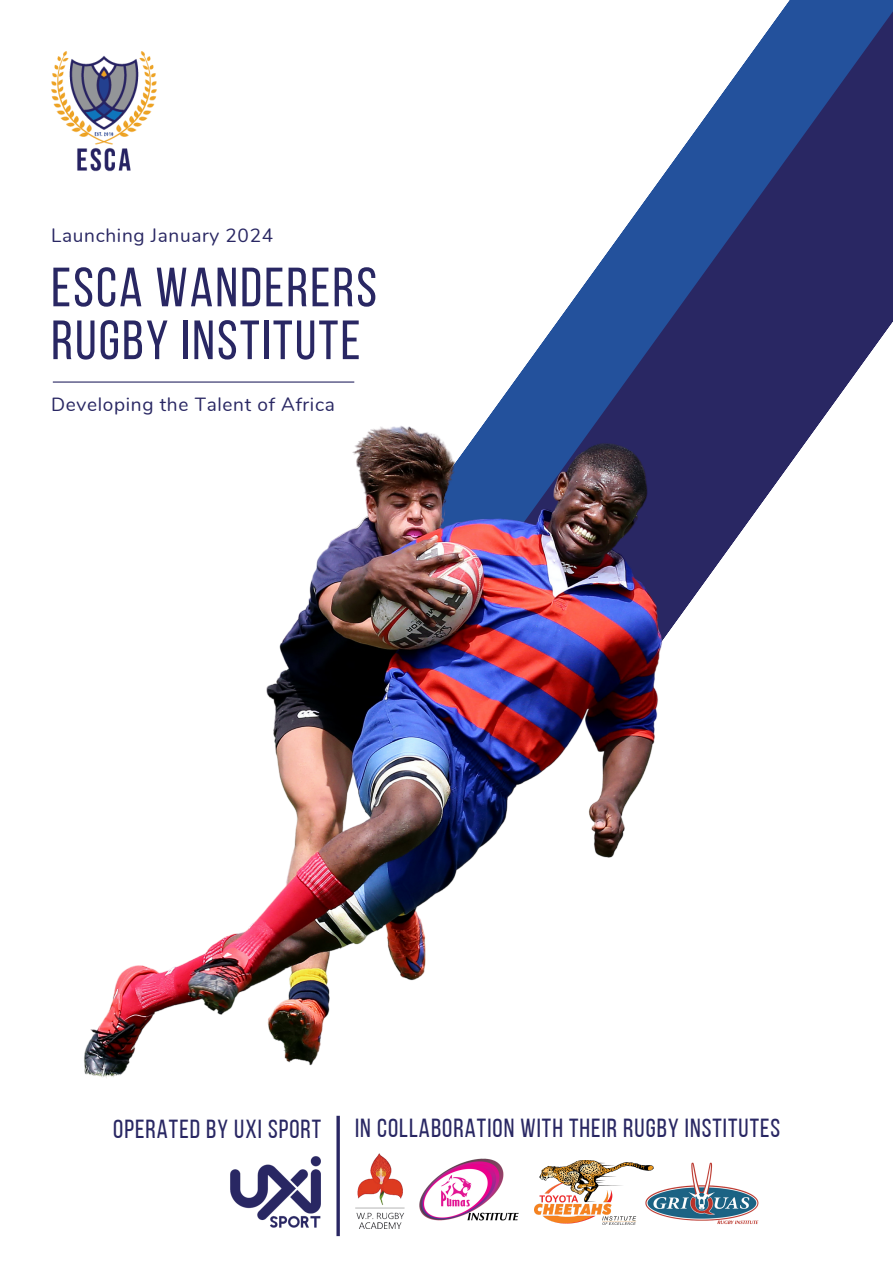
<style>
.page{position:relative;width:893px;height:1264px;background:#fff}
.page>*{position:absolute;margin:0;border:0;box-sizing:border-box;transform-origin:0 0}
.t1{font:55.2px/52.8px "Bebas Neue";letter-spacing:.04em;color:#292763}
.t2{font:26.1px "Bebas Neue";letter-spacing:.04em;color:#292763}
.t3{font:19.05px "Nunito";letter-spacing:.035em;color:#292763}
</style>
<div class="page">
<hr style="left:53px;top:381px;width:301px;height:1px;background:#292763">
<svg style="left:275px;top:0;width:617px;height:613px"></svg>
<img style="left:84px;top:411px;width:598px;height:667px">
<img style="left:230px;top:1156px;width:91px;height:71px">
<svg style="left:336px;top:1115px;width:4px;height:121px"></svg>
<img style="left:355px;top:1153px;width:49px;height:75px">
<img style="left:419px;top:1158px;width:100px;height:63px">
<img style="left:534px;top:1160px;width:108px;height:64px">
<img style="left:642px;top:1162px;width:117px;height:62px">
<img style="left:51px;top:51px;width:106px;height:120px">
<p class="t3" style="left:51px;top:223px;width:223px">Launching January 2024</p>
<h1 class="t1" style="left:51px;top:266px;width:327px">ESCA WANDERERS<br>RUGBY INSTITUTE</h1>
<p class="t3" style="left:51px;top:392px;width:285px">Developing the Talent of Africa</p>
<p class="t2" style="left:113px;top:1117px;width:210px">OPERATED BY UXI SPORT</p>
<p class="t2" style="left:355px;top:1117px;width:426px">IN COLLABORATION WITH THEIR RUGBY INSTITUTES</p>
</div>
